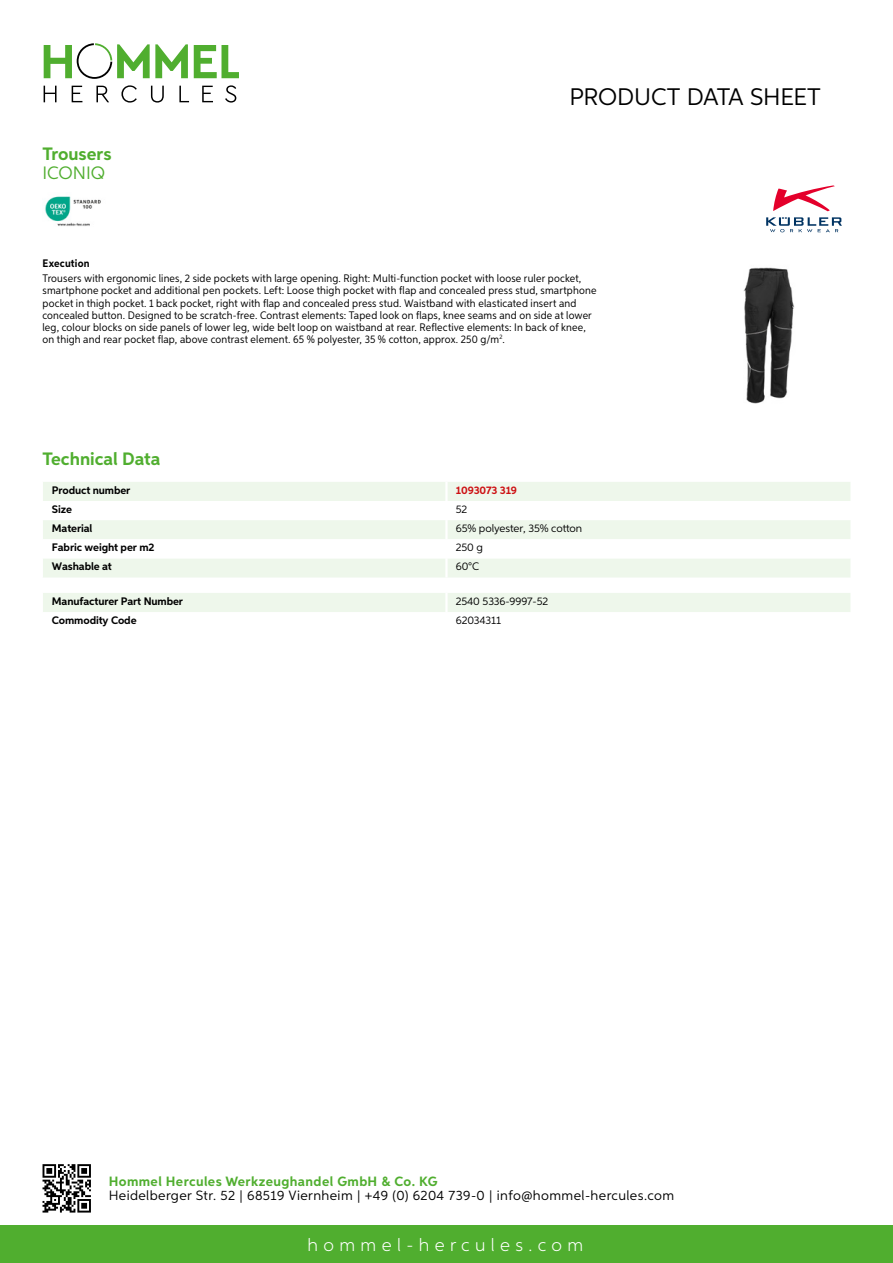
<style>
.page{position:relative;width:893px;height:1263px;background:#fff}
.page>*{position:absolute;margin:0;border:0;box-sizing:border-box;transform-origin:0 0}
.t1{font:24px "Aspira";letter-spacing:-.01em;color:#000}
.t2{font:700 18px "Aspira";color:#50ae2f}
.t3{font:300 18px "Aspira";letter-spacing:.3em;color:#fff}
.t4{font:18px "Aspira";color:#50ae2f}
.t5{font:13.5px "Aspira";letter-spacing:.03em;color:#000}
.t6{font:700 13.5px "Aspira";letter-spacing:.03em;color:#50ae2f}
.t7{font:10.95px/12px "Aspira Nar";letter-spacing:.015em;color:#000}
.t8{font:700 10.95px "Aspira";letter-spacing:-.01em;color:#000}
.t9{font:10.95px "Aspira";letter-spacing:-.01em;color:#000}
.t10{font:700 10.95px "Aspira";letter-spacing:-.01em;color:#cd1013}
.t11{font:700 10.95px "Aspira Nar";letter-spacing:.015em;color:#000}
</style>
<div class="page">
<div style="left:0;top:1226px;width:893px;height:37px;background:#50ae2f"></div>
<svg style="left:43px;top:1164px;width:48px;height:48px"></svg>
<svg style="left:194px;top:45px;width:45px;height:33px"></svg>
<svg style="left:44px;top:43px;width:144px;height:36px"></svg>
<svg style="left:44px;top:86px;width:13px;height:16px"></svg>
<svg style="left:72px;top:86px;width:10px;height:16px"></svg>
<svg style="left:96px;top:86px;width:13px;height:16px"></svg>
<svg style="left:121px;top:85px;width:16px;height:18px"></svg>
<svg style="left:151px;top:86px;width:13px;height:17px"></svg>
<svg style="left:179px;top:86px;width:10px;height:16px"></svg>
<svg style="left:202px;top:86px;width:11px;height:16px"></svg>
<svg style="left:225px;top:85px;width:11px;height:18px"></svg>
<div style="left:43px;top:482px;width:807px;height:95px;background:#eef7eb"></div>
<svg style="left:43px;top:501px;width:807px;height:57px"></svg>
<hr style="left:445px;top:482px;width:3px;height:19px;background:#fff">
<hr style="left:445px;top:501px;width:3px;height:19px;background:#fff">
<hr style="left:445px;top:520px;width:3px;height:19px;background:#fff">
<hr style="left:445px;top:539px;width:3px;height:19px;background:#fff">
<hr style="left:445px;top:558px;width:3px;height:19px;background:#fff">
<div style="left:43px;top:593px;width:807px;height:19px;background:#eef7eb"></div>
<img style="left:45px;top:196px;width:56px;height:30px">
<img style="left:743px;top:267px;width:52px;height:137px">
<svg style="left:773px;top:185px;width:62px;height:26px"></svg>
<svg style="left:766px;top:217px;width:76px;height:15px"></svg>
<h2 class="t2" style="left:43px;top:142px;width:71px">Trousers</h2>
<h2 class="t4" style="left:43px;top:162px;width:64px">ICONIQ</h2>
<h1 class="t1" style="left:569px;top:82px;width:253px">Product data sh eet</h1>
<p class="t11" style="left:43px;top:257px;width:49px">Execution</p>
<p class="t7" style="left:43px;top:273px;width:555px">Trousers with ergonomic lines, 2 side pockets with large opening. Right: Multi-function pocket with loose ruler pocket, smartphone pocket and additional pen pockets. Left: Loose thigh pocket with flap and concealed press stud, smartphone pocket in thigh pocket. 1 back pocket, right with flap and concealed press stud. Waistband with elasticated insert and concealed button. Designed to be scratch-free. Contrast elements: Taped look on flaps, knee seams and on side at lower leg, colour blocks on side panels of lower leg, wide belt loop on waistband at rear. Reflective elements: In back of knee, on thigh and rear pocket flap, above contrast element. 65 % polyester, 35 % cotton, approx. 250 g/m<sup>2</sup>.</p>
<h2 class="t2" style="left:43px;top:448px;width:120px">Technical Data</h2>
<p class="t8" style="left:52px;top:483px;width:80px">Product number</p>
<p class="t10" style="left:456px;top:483px;width:63px">1093073 319</p>
<p class="t8" style="left:52px;top:502px;width:22px">Size</p>
<p class="t9" style="left:456px;top:502px;width:13px">52</p>
<p class="t8" style="left:52px;top:521px;width:42px">Material</p>
<p class="t9" style="left:456px;top:522px;width:128px">65% polyester, 35% cotton</p>
<p class="t8" style="left:52px;top:541px;width:104px">Fabric weight per m2</p>
<p class="t9" style="left:456px;top:541px;width:29px">250 g</p>
<p class="t8" style="left:52px;top:560px;width:62px">Washable at</p>
<p class="t9" style="left:456px;top:560px;width:24px">60°C</p>
<p class="t8" style="left:52px;top:594px;width:133px">Manufacturer Part Number</p>
<p class="t9" style="left:456px;top:594px;width:94px">2540 5336-9997-52</p>
<p class="t8" style="left:52px;top:613px;width:86px">Commodity Code</p>
<p class="t9" style="left:456px;top:613px;width:47px">62034311</p>
<p class="t6" style="left:109px;top:1172px;width:330px">Hommel Hercules Werkzeughandel GmbH &amp; Co. KG</p>
<p class="t5" style="left:109px;top:1187px;width:567px">Heidelberger Str. 52 | 68519 Viernheim | +49 (0) 6204 739-0 | info@hommel-hercules.com</p>
<h2 class="t3" style="left:307px;top:1234px;width:277px">hommel-hercules.com</h2>
</div>
